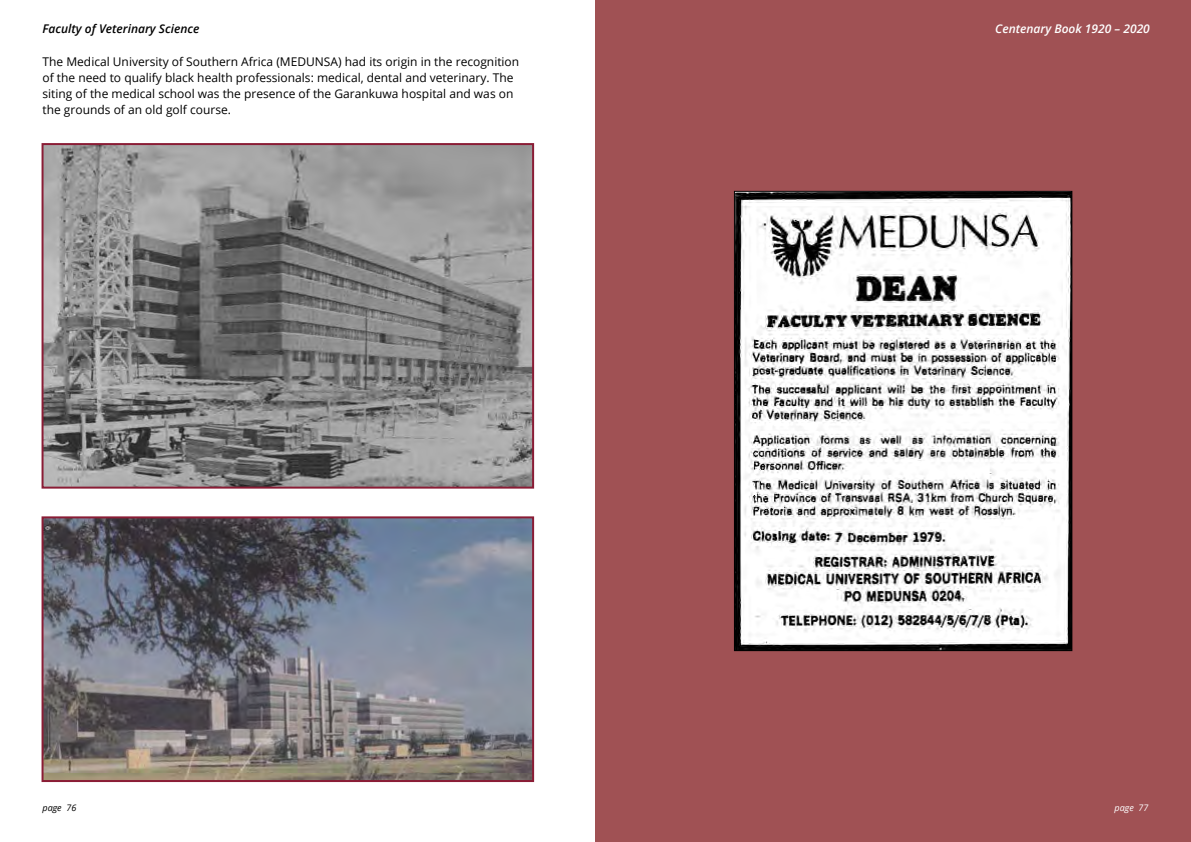
<style>
.page{position:relative;width:1191px;height:842px;background:#fff}
.page>*{position:absolute;margin:0;border:0;box-sizing:border-box;transform-origin:0 0}
.t1{font:12px/16px "Open Sans";color:#000}
.t2{font:italic 600 12px "Open Sans";color:#000}
.t3{font:italic 600 12px "Open Sans";color:#fff}
.t4{font:italic 9px "Open Sans";color:#000}
.t5{font:italic 9px "Open Sans";color:#fff}
</style>
<div class="page">
<div style="left:595px;top:0;width:596px;height:842px;background:#a05154"></div>
<img style="left:736px;top:193px;width:334px;height:456px">
<div style="left:734px;top:191px;width:338px;height:460px;border:1px solid #000"></div>
<img style="left:45px;top:146px;width:486px;height:340px">
<div style="left:42px;top:143px;width:492px;height:346px;border:2px solid #8a1c35"></div>
<img style="left:45px;top:519px;width:486px;height:260px">
<div style="left:42px;top:516px;width:492px;height:266px;border:2px solid #8a1c35"></div>
<p class="t2" style="left:43px;top:21px;width:158px">Faculty of Veterinary Science</p>
<p class="t1" style="left:43px;top:53px;width:478px">The Medical University of Southern Africa (MEDUNSA) had its origin in the recognition of the need to qualify black health professionals: medical, dental and veterinary. The siting of the medical school was the presence of the Garankuwa hospital and was on the grounds of an old golf course.</p>
<p class="t4" style="left:43px;top:801px;width:35px">page 76</p>
<p class="t3" style="left:995px;top:21px;width:156px">Centenary Book 1920 – 2020</p>
<p class="t5" style="left:1114px;top:801px;width:35px">page 77</p>
</div>
